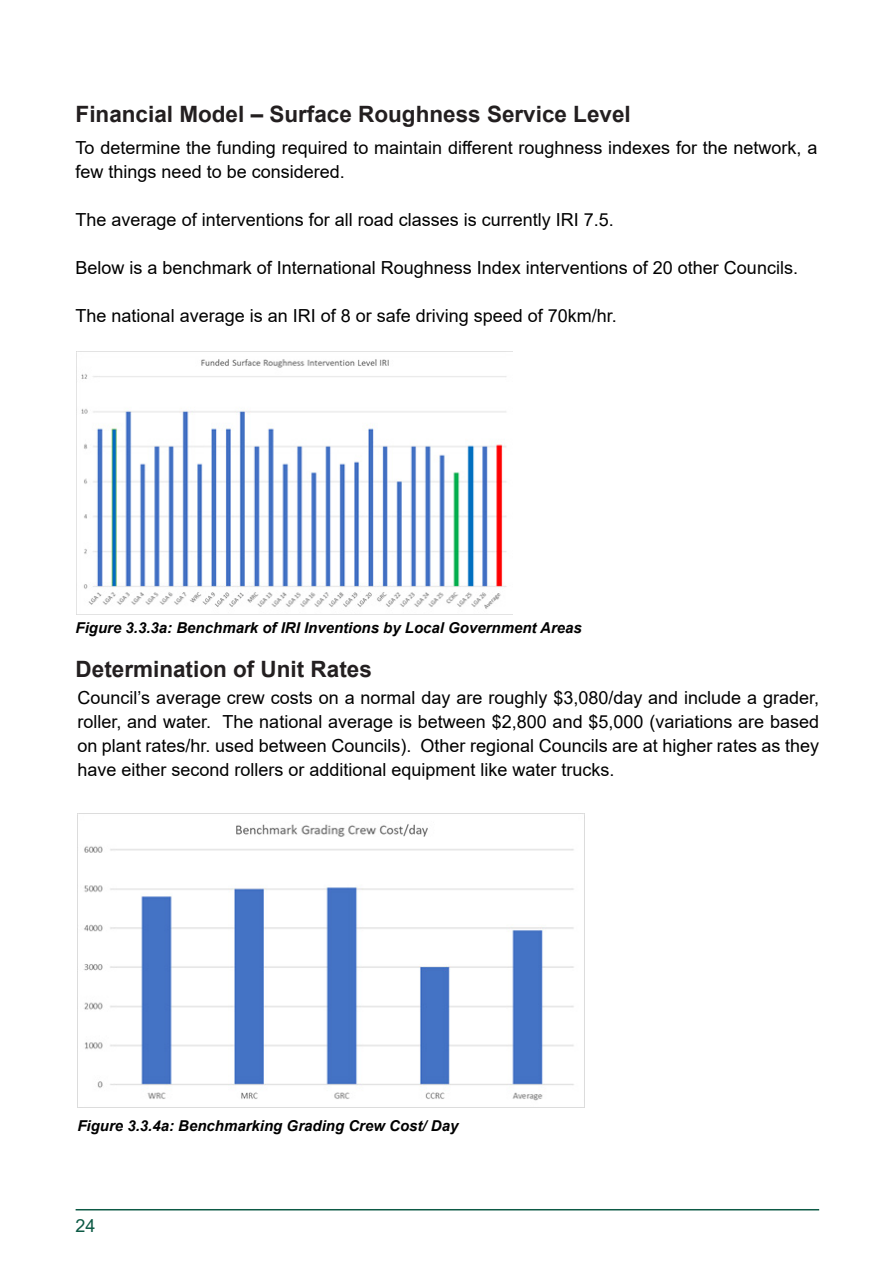
<style>
.page{position:relative;width:893px;height:1263px;background:#fff}
.page>*{position:absolute;margin:0;border:0;box-sizing:border-box;transform-origin:0 0}
.t1{font:700 22.5px "Arial";color:#231f20}
.t2{font:18px/24px "Arial";color:#000;text-align:justify}
.t3{font:18px "Arial";color:#0d5a45}
.t4{font:italic 700 15px "Arial";color:#000}
</style>
<div class="page">
<hr style="left:76px;top:1209px;width:743px;height:1px;background:#0d5a45">
<img style="left:78px;top:813px;width:506px;height:288px">
<img style="left:76px;top:352px;width:431px;height:262px">
<p class="t1" style="left:76px;top:98px;width:557px">Financial Model – Surface Roughness Service Level</p>
<p class="t2" style="left:76px;top:135px;width:743px">To determine the funding required to maintain different roughness indexes for the network, a few things need to be considered.</p>
<p class="t2" style="left:76px;top:207px;width:540px">The average of interventions for all road classes is currently IRI 7.5.</p>
<p class="t2" style="left:76px;top:255px;width:724px">Below is a benchmark of International Roughness Index interventions of 20 other Councils.</p>
<p class="t2" style="left:76px;top:303px;width:543px">The national average is an IRI of 8 or safe driving speed of 70km/hr.</p>
<p class="t4" style="left:76px;top:617px;width:508px">Figure 3.3.3a: Benchmark of IRI Inventions by Local Government Areas</p>
<p class="t1" style="left:76px;top:653px;width:298px">Determination of Unit Rates</p>
<p class="t2" style="left:77px;top:686px;width:743px">Council’s average crew costs on a normal day are roughly $3,080/day and include a grader, roller, and water. The national average is between $2,800 and $5,000 (variations are based on plant rates/hr. used between Councils). Other regional Councils are at higher rates as they have either second rollers or additional equipment like water trucks.</p>
<p class="t4" style="left:77px;top:1115px;width:382px">Figure 3.3.4a: Benchmarking Grading Crew Cost/ Day</p>
<p class="t3" style="left:76px;top:1213px;width:22px">24</p>
</div>
